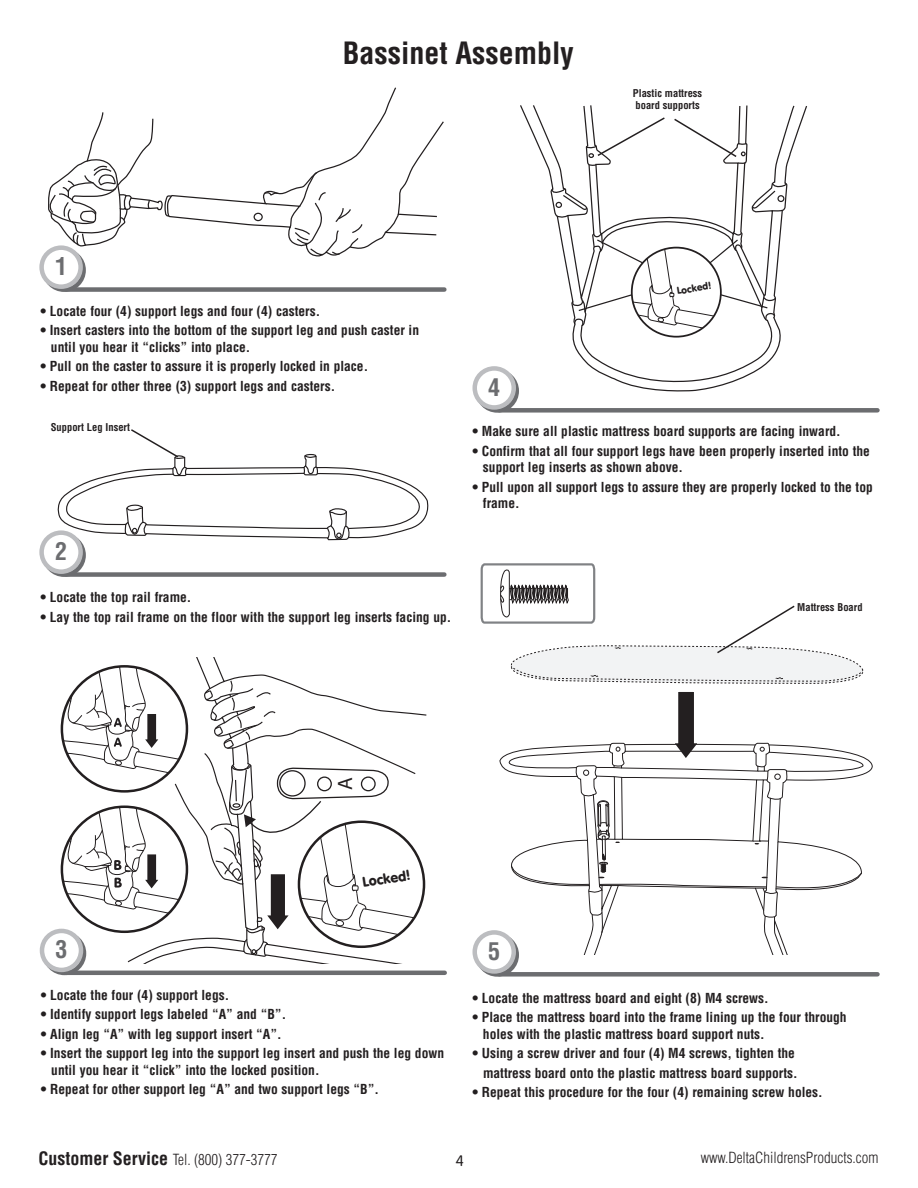
<style>
.page{position:relative;width:918px;height:1188px;background:#fff}
.page>*{position:absolute;margin:0;border:0;box-sizing:border-box;transform-origin:0 0}
.Headers{font:700 condensed 30px "Helvetica";color:#231f20}
.t1{font:700 condensed 24px "Helvetica LT Std";color:#6c6d70}
.t2{font:20.85px "Myriad Pro";color:#231f20}
.Body_Copy{font:300 condensed 15px "Helvetica";color:#231f20}
.t3{font:300 15px "VAG Rounded";color:#231f20}
.t4{font:13.95px "VAG Rounded BT";color:#231f20}
.Bullets{font:700 condensed 13.5px/16.5px "Helvetica";color:#231f20}
.Bullets-2{font:700 condensed 10.5px "Helvetica";color:#231f20}
.t5{font:9.9px "VAG Rounded BT";color:#231f20}
.s1{font-weight:700;font-size:18px}
</style>
<div class="page">
<hr style="left:67px;top:971px;width:378px;height:4px;background:#6c6d70">
<svg style="left:45px;top:934px;width:39px;height:39px"></svg>
<div style="left:43px;top:932px;width:43px;height:43px;border:4px solid #6c6d70;border-radius:50%"></div>
<svg style="left:42px;top:931px;width:39px;height:39px"></svg>
<div style="left:40px;top:929px;width:43px;height:43px;border:4px solid #bcbdc0;border-radius:50%"></div>
<div style="left:499px;top:408px;width:378px;height:5px;background:#6c6d70"></div>
<svg style="left:478px;top:371px;width:39px;height:39px"></svg>
<div style="left:476px;top:369px;width:43px;height:44px;border:4px solid #6c6d70;border-radius:50%"></div>
<svg style="left:475px;top:368px;width:39px;height:39px"></svg>
<div style="left:472px;top:366px;width:44px;height:44px;border:4px solid #bcbdc0;border-radius:50%"></div>
<svg style="left:173px;top:87px;width:264px;height:170px"></svg>
<svg style="left:384px;top:121px;width:60px;height:113px"></svg>
<svg style="left:263px;top:171px;width:100px;height:84px"></svg>
<div style="left:254px;top:213px;width:9px;height:8px;border:1px solid #231f20;border-radius:50%"></div>
<svg style="left:48px;top:112px;width:125px;height:135px"></svg>
<svg style="left:62px;top:658px;width:365px;height:305px"></svg>
<div style="left:66px;top:287px;width:378px;height:5px;background:#6c6d70"></div>
<svg style="left:45px;top:251px;width:39px;height:39px"></svg>
<div style="left:42px;top:248px;width:44px;height:44px;border:4px solid #6c6d70;border-radius:50%"></div>
<svg style="left:42px;top:248px;width:39px;height:39px"></svg>
<div style="left:39px;top:245px;width:44px;height:44px;border:4px solid #bcbdc0;border-radius:50%"></div>
<svg style="left:57px;top:429px;width:372px;height:112px"></svg>
<div style="left:66px;top:572px;width:378px;height:5px;background:#6c6d70"></div>
<svg style="left:45px;top:536px;width:39px;height:39px"></svg>
<div style="left:42px;top:533px;width:44px;height:44px;border:4px solid #6c6d70;border-radius:50%"></div>
<svg style="left:42px;top:533px;width:39px;height:39px"></svg>
<div style="left:39px;top:530px;width:44px;height:44px;border:4px solid #bcbdc0;border-radius:50%"></div>
<svg style="left:520px;top:105px;width:287px;height:287px"></svg>
<svg style="left:532px;top:105px;width:263px;height:279px"></svg>
<div style="left:499px;top:972px;width:378px;height:5px;background:#6c6d70"></div>
<svg style="left:478px;top:935px;width:39px;height:39px"></svg>
<div style="left:476px;top:933px;width:43px;height:44px;border:4px solid #6c6d70;border-radius:50%"></div>
<svg style="left:475px;top:932px;width:39px;height:39px"></svg>
<div style="left:472px;top:930px;width:44px;height:44px;border:4px solid #bcbdc0;border-radius:50%"></div>
<svg style="left:480px;top:563px;width:392px;height:391px"></svg>
<p class="t1" style="left:55px;top:251px;width:13px">1</p>
<p class="Headers" style="left:343px;top:35px;width:232px">Bassinet Assembly</p>
<p class="Bullets" style="left:40px;top:303px;width:281px">• Locate four (4) support legs and four (4) casters.</p>
<p class="Bullets" style="left:51px;top:322px;width:370px;text-indent:-10px">• Insert casters into the bottom of the support leg and push caster in until you hear it “clicks” into place.</p>
<p class="Bullets" style="left:40px;top:358px;width:329px">• Pull on the caster to assure it is properly locked in place.</p>
<p class="Bullets" style="left:40px;top:378px;width:296px">• Repeat for other three (3) support legs and casters.</p>
<p class="t1" style="left:488px;top:372px;width:13px">4</p>
<p class="Bullets-2" style="left:633px;top:86px;width:71px">Plastic mattress</p>
<p class="Bullets-2" style="left:636px;top:98px;width:66px">board supports</p>
<p class="t5" style="left:676px;top:285px;width:36px;rotate:-9deg">Locked!</p>
<p class="Bullets-2" style="left:51px;top:421px;width:81px">Support Leg Insert</p>
<p class="t1" style="left:55px;top:536px;width:13px">2</p>
<p class="Bullets" style="left:40px;top:589px;width:152px">• Locate the top rail frame.</p>
<p class="Bullets" style="left:40px;top:609px;width:412px">• Lay the top rail frame on the floor with the support leg inserts facing up.</p>
<p class="Bullets" style="left:472px;top:423px;width:370px">• Make sure all plastic mattress board supports are facing inward.</p>
<p class="Bullets" style="left:483px;top:443px;width:388px;text-indent:-10px">• Confirm that all four support legs have been properly inserted into the support leg inserts as shown above.</p>
<p class="Bullets" style="left:483px;top:479px;width:391px;text-indent:-10px">• Pull upon all support legs to assure they are properly locked to the top frame.</p>
<p class="Bullets-2" style="left:797px;top:601px;width:67px">Mattress Board</p>
<p class="t2" style="left:332px;top:790px;width:14px;rotate:-90deg">A</p>
<p class="t1" style="left:56px;top:934px;width:13px">3</p>
<p class="t4" style="left:361px;top:874px;width:50px;rotate:-9deg">Locked!</p>
<p class="Bullets" style="left:41px;top:986px;width:190px">• Locate the four (4) support legs.</p>
<p class="Bullets" style="left:41px;top:1006px;width:247px">• Identify support legs labeled “A” and “B”.</p>
<p class="Bullets" style="left:41px;top:1025px;width:242px">• Align leg “A” with leg support insert “A”.</p>
<p class="Bullets" style="left:51px;top:1045px;width:394px;text-indent:-10px">• Insert the support leg into the support leg insert and push the leg down until you hear it “click” into the locked position.</p>
<p class="Bullets" style="left:41px;top:1081px;width:340px">• Repeat for other support leg “A” and two support legs “B”.</p>
<p class="t1" style="left:488px;top:936px;width:13px">5</p>
<p class="Bullets" style="left:472px;top:990px;width:298px">• Locate the mattress board and eight (8) M4 screws.</p>
<p class="Bullets" style="left:483px;top:1009px;width:365px;text-indent:-10px">• Place the mattress board into the frame lining up the four through holes with the plastic mattress board support nuts.</p>
<p class="Bullets" style="left:472px;top:1045px;width:324px">• Using a screw driver and four (4) M4 screws, tighten the</p>
<p class="Bullets" style="left:483px;top:1065px;width:316px">mattress board onto the plastic mattress board supports.</p>
<p class="Bullets" style="left:472px;top:1084px;width:352px">• Repeat this procedure for the four (4) remaining screw holes.</p>
<p class="Body_Copy" style="left:38px;top:1151px;width:240px"><span class="s1">Customer Service</span> Tel. (800) 377-3777</p>
<p class="Body_Copy" style="left:701px;top:1149px;width:179px">www.DeltaChildrensProducts.com</p>
<p class="t3" style="left:456px;top:1152px;width:10px">4</p>
</div>
